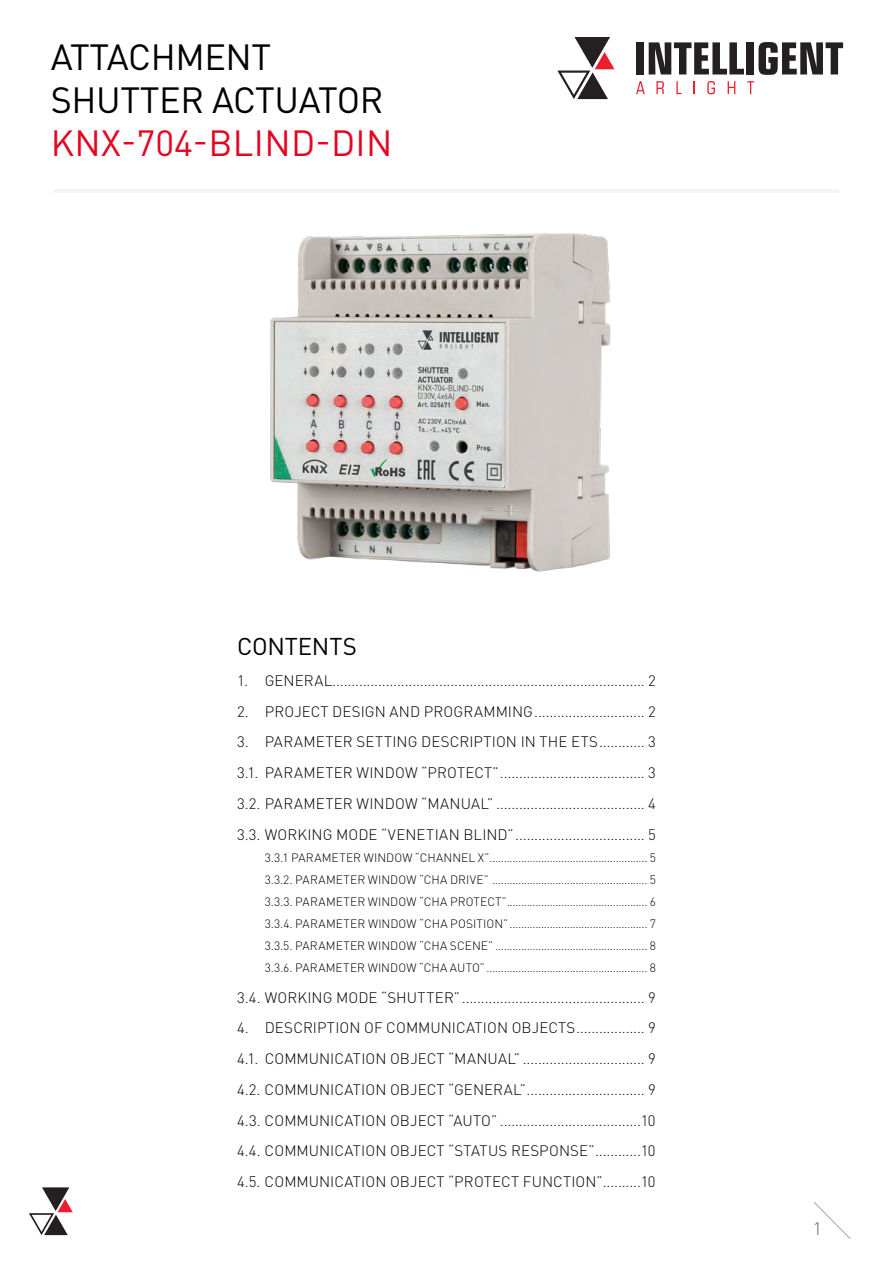
<style>
.page{position:relative;width:893px;height:1263px;background:#fff}
.page>*{position:absolute;margin:0;border:0;box-sizing:border-box;transform-origin:0 0}
.t1{font:36px/43.2px "DIN Pro";letter-spacing:-.01em;color:#000}
.t2{font:36px "DIN Pro";letter-spacing:.01em;color:#e40521}
.t3{font:24px "DIN Pro";letter-spacing:-.005em;color:#000}
.t4{font:300 18px "DIN Pro";color:#6b6b6a}
.t5{font:300 15px/30.8px "DIN Pro";letter-spacing:.005em;color:#000;text-align:justify}
.t6{font:300 12px/22px "DIN Pro";letter-spacing:.005em;color:#000;text-align:justify}
</style>
<div class="page">
<svg style="left:814px;top:1202px;width:37px;height:37px"></svg>
<div style="left:636px;top:42px;width:8px;height:32px;background:#241f21"></div>
<svg style="left:649px;top:42px;width:95px;height:32px"></svg>
<div style="left:747px;top:42px;width:7px;height:32px;background:#241f21"></div>
<svg style="left:758px;top:42px;width:85px;height:33px"></svg>
<svg style="left:636px;top:81px;width:9px;height:13px"></svg>
<svg style="left:656px;top:81px;width:8px;height:13px"></svg>
<svg style="left:676px;top:81px;width:6px;height:13px"></svg>
<svg style="left:693px;top:81px;width:2px;height:13px"></svg>
<svg style="left:707px;top:81px;width:8px;height:13px"></svg>
<svg style="left:728px;top:81px;width:7px;height:13px"></svg>
<svg style="left:747px;top:81px;width:7px;height:13px"></svg>
<svg style="left:557px;top:37px;width:57px;height:62px"></svg>
<svg style="left:29px;top:1187px;width:44px;height:48px"></svg>
<hr style="left:54px;top:190px;width:784px;height:3px;background:#f4f4f4">
<img style="left:270px;top:233px;width:341px;height:339px">
<h1 class="t1" style="left:51px;top:34px;width:334px">ATTACHMENT<br>SHUTTER ACTUATOR</h1>
<h1 class="t2" style="left:51px;top:119px;width:343px">KNX-704-BLIND-DIN</h1>
<h2 class="t3" style="left:237px;top:630px;width:121px">CONTENTS</h2>
<p class="t5" style="left:237px;top:664px;width:420px">1. GENERAL.................................................................................. 2</p>
<p class="t5" style="left:237px;top:695px;width:420px">2. PROJECT DESIGN AND PROGRAMMING............................. 2</p>
<p class="t5" style="left:237px;top:726px;width:420px">3. PARAMETER SETTING DESCRIPTION IN THE ETS............ 3<br>3.1. PARAMETER WINDOW “PROTECT”...................................... 3<br>3.2. PARAMETER WINDOW “MANUAL” ....................................... 4<br>3.3. WORKING MODE “VENETIAN BLIND”.................................. 5</p>
<p class="t6" style="left:265px;top:846px;width:393px">3.3.1 PARAMETER WINDOW “CHANNEL X”....................................................... 5<br>3.3.2. PARAMETER WINDOW “CHA DRIVE” ...................................................... 5<br>3.3.3. PARAMETER WINDOW “CHA PROTECT”................................................. 6<br>3.3.4. PARAMETER WINDOW “CHA POSITION” ................................................ 7<br>3.3.5. PARAMETER WINDOW “CHA SCENE” ..................................................... 8<br>3.3.6. PARAMETER WINDOW “CHA AUTO” ........................................................ 8</p>
<p class="t5" style="left:237px;top:981px;width:420px">3.4. WORKING MODE “SHUTTER” ................................................ 9</p>
<p class="t5" style="left:237px;top:1012px;width:420px">4. DESCRIPTION OF COMMUNICATION OBJECTS.................. 9<br>4.1. COMMUNICATION OBJECT “MANUAL” ................................ 9<br>4.2. COMMUNICATION OBJECT “GENERAL”............................... 9<br>4.3. COMMUNICATION OBJECT “AUTO” .....................................10<br>4.4. COMMUNICATION OBJECT “STATUS RESPONSE”............10<br>4.5. COMMUNICATION OBJECT “PROTECT FUNCTION”..........10</p>
<p class="t4" style="left:813px;top:1216px;width:11px">1</p>
</div>
